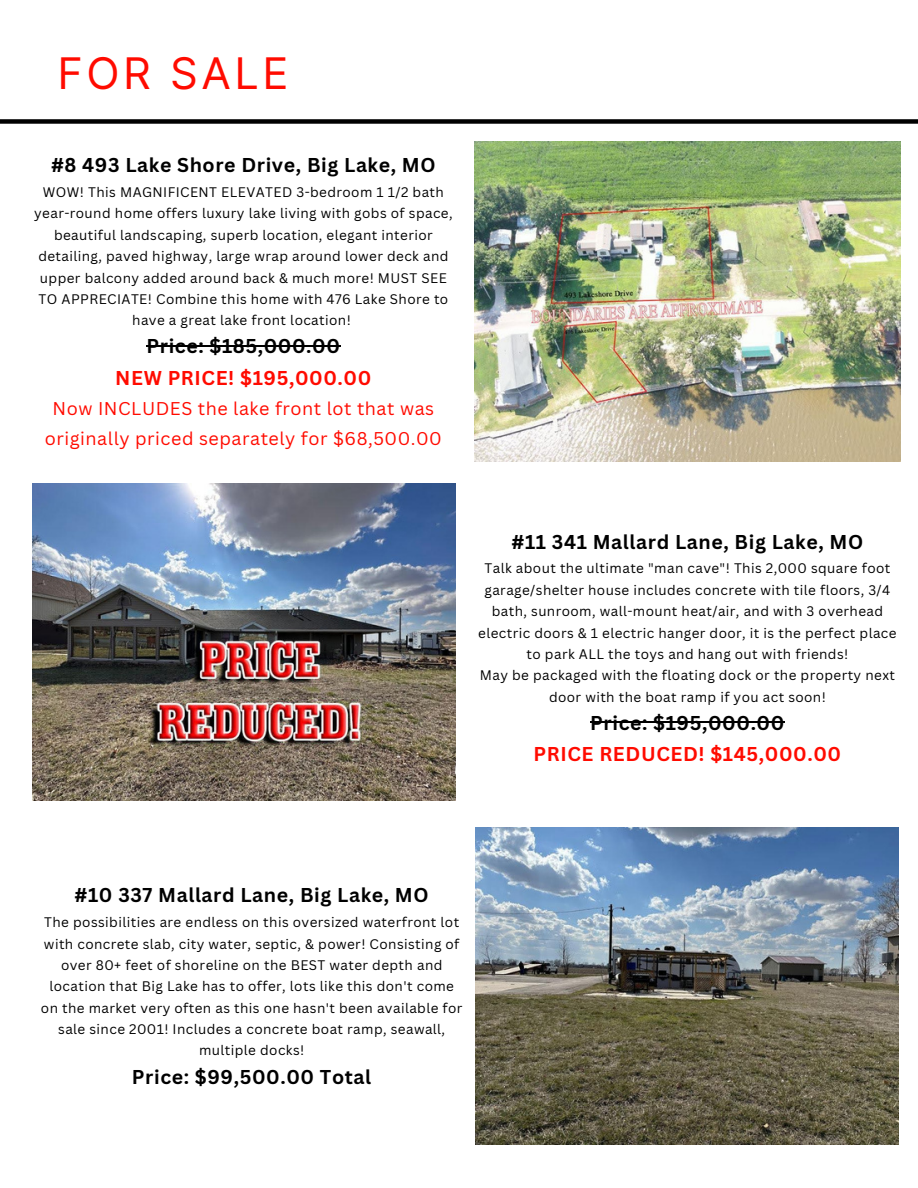
<style>
.page{position:relative;width:918px;height:1188px;background:#fff}
.page>*{position:absolute;margin:0;border:0;box-sizing:border-box;transform-origin:0 0}
.t1{font:43.5px "Inter";letter-spacing:.08em;color:#ff0b00}
.t2{font:700 19.5px "Canva Sans";letter-spacing:.03em;color:#000}
.t3{font:700 19.5px "Canva Sans";letter-spacing:.03em;color:#ff0b00}
.t4{font:18px/29.2px "Canva Sans";letter-spacing:.03em;color:#ff0b00;text-align:center}
.t5{font:13.5px/21.3px "Canva Sans";letter-spacing:.03em;color:#000;text-align:center}
</style>
<div class="page">
<div style="left:0;top:119px;width:918px;height:5px;background:#000"></div>
<img style="left:474px;top:141px;width:426px;height:321px">
<img style="left:32px;top:484px;width:423px;height:317px">
<img style="left:476px;top:828px;width:423px;height:317px">
<hr style="left:147px;top:346px;width:194px;height:1px;background:#000">
<hr style="left:590px;top:722px;width:195px;height:1px;background:#000">
<p class="t1" style="left:57px;top:47px;width:232px">FOR SALE</p>
<p class="t2" style="left:51px;top:151px;width:386px">#8 493 Lake Shore Drive, Big Lake, MO</p>
<p class="t5" style="left:34px;top:181px;width:420px">WOW! This MAGNIFICENT ELEVATED 3-bedroom 1 1/2 bath year-round home offers luxury lake living with gobs of space, beautiful landscaping, superb location, elegant interior detailing, paved highway, large wrap around lower deck and upper balcony added around back &amp; much more! MUST SEE TO APPRECIATE! Combine this home with 476 Lake Shore to have a great lake front location!</p>
<p class="t2" style="left:147px;top:333px;width:195px">Price: $185,000.00</p>
<p class="t3" style="left:115px;top:364px;width:258px">NEW PRICE! $195,000.00</p>
<p class="t4" style="left:45px;top:394px;width:399px">Now INCLUDES the lake front lot that was originally priced separately for $68,500.00</p>
<p class="t2" style="left:511px;top:528px;width:353px">#11 341 Mallard Lane, Big Lake, MO</p>
<p class="t5" style="left:478px;top:558px;width:420px">Talk about the ultimate "man cave"! This 2,000 square foot garage/shelter house includes concrete with tile floors, 3/4 bath, sunroom, wall-mount heat/air, and with 3 overhead electric doors &amp; 1 electric hanger door, it is the perfect place to park ALL the toys and hang out with friends!</p>
<p class="t5" style="left:480px;top:664px;width:417px">May be packaged with the floating dock or the property next door with the boat ramp if you act soon!</p>
<p class="t2" style="left:590px;top:709px;width:196px">Price: $195,000.00</p>
<p class="t3" style="left:534px;top:740px;width:309px">PRICE REDUCED! $145,000.00</p>
<p class="t2" style="left:75px;top:882px;width:356px">#10 337 Mallard Lane, Big Lake, MO</p>
<p class="t5" style="left:41px;top:911px;width:423px">The possibilities are endless on this oversized waterfront lot with concrete slab, city water, septic, &amp; power! Consisting of over 80+ feet of shoreline on the BEST water depth and location that Big Lake has to offer, lots like this don't come on the market very often as this one hasn't been available for sale since 2001! Includes a concrete boat ramp, seawall, multiple docks!</p>
<p class="t2" style="left:132px;top:1063px;width:241px">Price: $99,500.00 Total</p>
</div>
